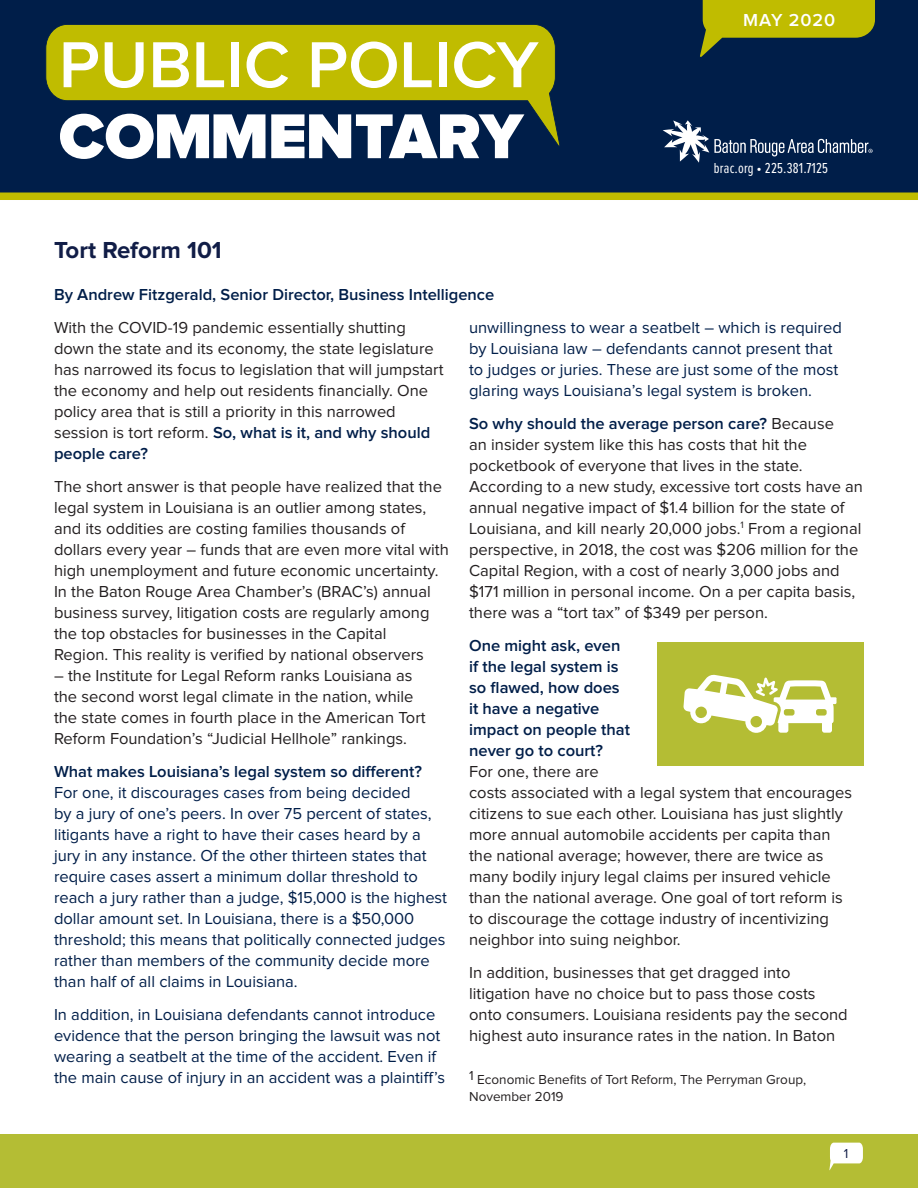
<style>
.page{position:relative;width:918px;height:1188px;background:#fff}
.page>*{position:absolute;margin:0;border:0;box-sizing:border-box;transform-origin:0 0}
.t1{font:700 24px "Proxima Nova";color:#111d47}
.t2{font:600 18px "Proxima Nova";letter-spacing:.05em;color:#fff}
.t3{font:16.5px/21px "Proxima Nova";color:#231f20}
.t4{font:16.5px/21px "Proxima Nova";color:#001e49}
.t5{font:600 16.5px "Proxima Nova";color:#001e49}
.t6{font:15px "Proxima Nova Ex Cn";letter-spacing:.01em;color:#fff}
.footnotes{font:13.5px/16.5px "Proxima Nova";color:#231f20}
.t7{font:13.5px "Proxima Nova";color:#111d47}
.s1{font-weight:600;color:#001e49}
.s2{font-weight:600}
</style>
<div class="page">
<div style="left:0;top:1134px;width:918px;height:54px;background:#b4bd34"></div>
<svg style="left:829px;top:1143px;width:34px;height:27px"></svg>
<svg style="left:0;top:192px;width:918px;height:8px;background:#b3b204"></svg>
<div style="left:0;top:0;width:918px;height:192px;background:#001e49"></div>
<svg style="left:45px;top:24px;width:515px;height:122px;fill:#c0bc00"></svg>
<svg style="left:64px;top:42px;width:34px;height:45px;background:#dfdd7e"></svg>
<svg style="left:105px;top:42px;width:39px;height:46px;background:#dcd972"></svg>
<svg style="left:153px;top:42px;width:36px;height:45px;background:#e8e7a4"></svg>
<svg style="left:196px;top:42px;width:28px;height:45px"></svg>
<div style="left:231px;top:42px;width:8px;height:45px;background:#fff"></div>
<svg style="left:247px;top:42px;width:41px;height:46px;background:#d8d561"></svg>
<svg style="left:312px;top:42px;width:85px;height:46px;background:#dbd96e"></svg>
<svg style="left:404px;top:42px;width:28px;height:45px"></svg>
<div style="left:439px;top:42px;width:7px;height:45px;background:#fff"></div>
<svg style="left:454px;top:42px;width:85px;height:46px;background:#d4d254"></svg>
<svg style="left:60px;top:114px;width:464px;height:45px"></svg>
<svg style="left:663px;top:120px;width:210px;height:43px"></svg>
<svg style="left:700px;top:0;width:175px;height:57px"></svg>
<div style="left:657px;top:642px;width:206px;height:124px;background:#b4bd34"></div>
<svg style="left:683px;top:674px;width:154px;height:59px"></svg>
<p class="t2" style="left:743px;top:12px;width:94px">MAY 2020</p>
<p class="t6" style="left:714px;top:161px;width:116px">brac.org • 225.381.7125</p>
<p class="t1" style="left:54px;top:239px;width:169px">Tort Reform 101</p>
<p class="t5" style="left:54px;top:287px;width:442px">By Andrew Fitzgerald, Senior Director, Business Intelligence</p>
<p class="t3" style="left:54px;top:317px;width:391px">With the COVID-19 pandemic essentially shutting down the state and its economy, the state legislature has narrowed its focus to legislation that will jumpstart the economy and help out residents financially. One policy area that is still a priority in this narrowed session is tort reform. <span class="s1">So, what is it, and why should people care?</span></p>
<p class="t3" style="left:54px;top:476px;width:396px">The short answer is that people have realized that the legal system in Louisiana is an outlier among states, and its oddities are costing families thousands of dollars every year – funds that are even more vital with high unemployment and future economic uncertainty.<br>In the Baton Rouge Area Chamber’s (BRAC’s) annual business survey, litigation costs are regularly among the top obstacles for businesses in the Capital<br>Region. This reality is verified by national observers</p>
<p class="t3" style="left:54px;top:665px;width:373px">– the Institute for Legal Reform ranks Louisiana as the second worst legal climate in the nation, while the state comes in fourth place in the American Tort Reform Foundation’s “Judicial Hellhole” rankings.</p>
<p class="t4" style="left:54px;top:761px;width:395px"><span class="s2">What makes Louisiana’s legal system so different?<br></span>For one, it discourages cases from being decided<br>by a jury of one’s peers. In over 75 percent of states, litigants have a right to have their cases heard by a jury in any instance. Of the other thirteen states that require cases assert a minimum dollar threshold to reach a jury rather than a judge, $15,000 is the highest dollar amount set. In Louisiana, there is a $50,000 threshold; this means that politically connected judges rather than members of the community decide more than half of all claims in Louisiana.</p>
<p class="t4" style="left:54px;top:1004px;width:393px">In addition, in Louisiana defendants cannot introduce evidence that the person bringing the lawsuit was not wearing a seatbelt at the time of the accident. Even if the main cause of injury in an accident was a plaintiff’s</p>
<p class="t4" style="left:469px;top:317px;width:374px">unwillingness to wear a seatbelt – which is required by Louisiana law – defendants cannot present that to judges or juries. These are just some of the most glaring ways Louisiana’s legal system is broken.</p>
<p class="t3" style="left:469px;top:413px;width:395px"><span class="s1">So why should the average person care?</span> Because<br>an insider system like this has costs that hit the pocketbook of everyone that lives in the state.<br>According to a new study, excessive tort costs have an annual negative impact of $1.4 billion for the state of Louisiana, and kill nearly 20,000 jobs.<sup>1</sup> From a regional perspective, in 2018, the cost was $206 million for the Capital Region, with a cost of nearly 3,000 jobs and $171 million in personal income. On a per capita basis, there was a “tort tax” of $349 per person.</p>
<p class="t3" style="left:469px;top:635px;width:385px"><span class="s1">One might ask, even<br>if the legal system is<br>so flawed, how does<br>it have a negative<br>impact on people that<br>never go to court?<br></span>For one, there are<br>costs associated with a legal system that encourages citizens to sue each other. Louisiana has just slightly more annual automobile accidents per capita than the national average; however, there are twice as many bodily injury legal claims per insured vehicle than the national average. One goal of tort reform is to discourage the cottage industry of incentivizing neighbor into suing neighbor.</p>
<p class="t3" style="left:469px;top:962px;width:380px">In addition, businesses that get dragged into litigation have no choice but to pass those costs onto consumers. Louisiana residents pay the second highest auto insurance rates in the nation. In Baton</p>
<p class="footnotes" style="left:469px;top:1072px;width:339px">1 Economic Benefits of Tort Reform, The Perryman Group,<br>November 2019</p>
<p class="t7" style="left:844px;top:1148px;width:6px">1</p>
</div>
